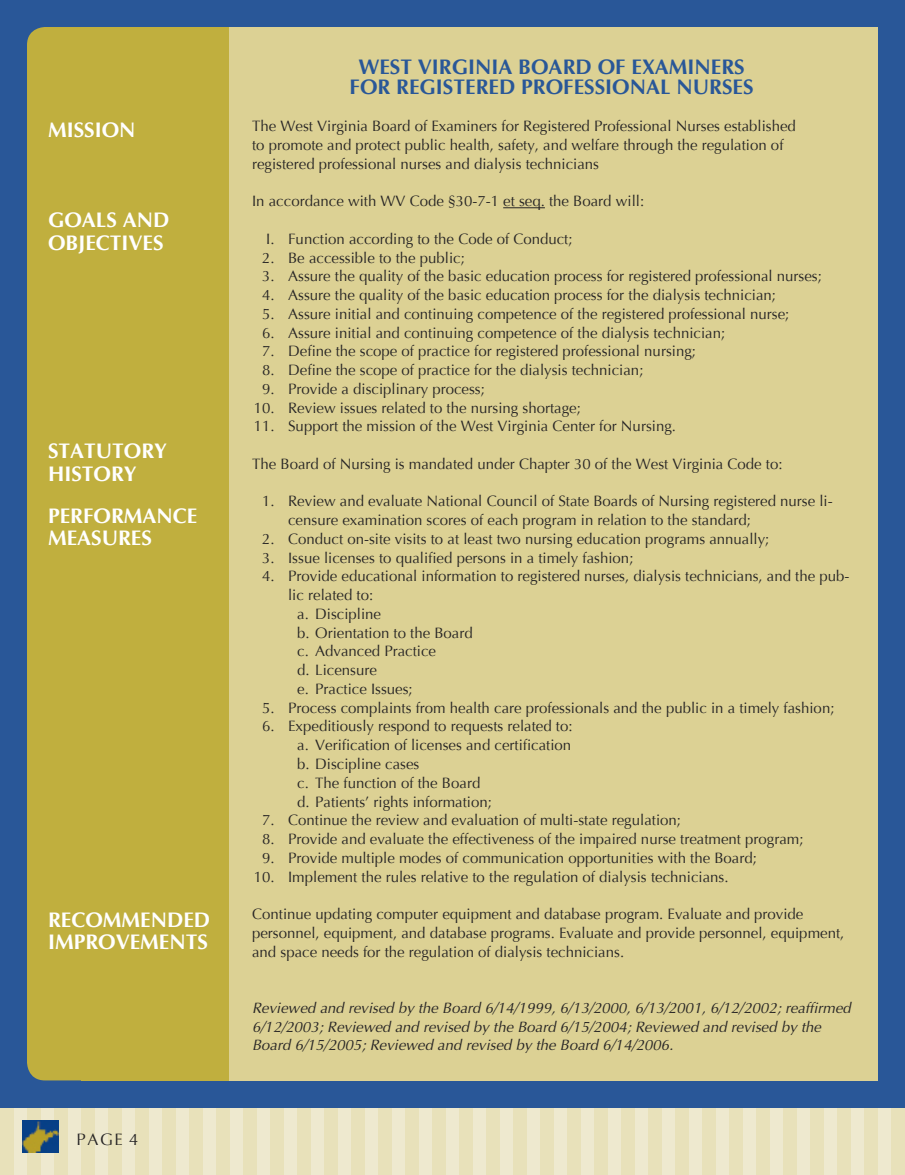
<style>
.page{position:relative;width:905px;height:1175px;background:#fff}
.page>*{position:absolute;margin:0;border:0;box-sizing:border-box;transform-origin:0 0}
.t1{font:700 21px/22.5px "Optima";color:#fff}
.t2{font:700 21px/19.5px "Optima";color:#295798;text-align:center}
.t3{font:16.5px "Optima";color:#272525}
.t4{font:15px/18.8px "Optima";color:#272525}
.t5{font:italic 15px/18.8px "Optima";color:#272525}
</style>
<div class="page">
<div style="left:878px;top:0;width:13px;height:1174px;background:#eee9cf"></div>
<div style="left:891px;top:0;width:13px;height:1174px;background:#e8e1ba"></div>
<div style="left:850px;top:0;width:14px;height:1174px;background:#eee9cf"></div>
<div style="left:864px;top:0;width:14px;height:1174px;background:#e8e1ba"></div>
<div style="left:824px;top:0;width:13px;height:1174px;background:#eee9cf"></div>
<div style="left:837px;top:0;width:13px;height:1174px;background:#e8e1ba"></div>
<div style="left:796px;top:0;width:14px;height:1174px;background:#eee9cf"></div>
<div style="left:810px;top:0;width:14px;height:1174px;background:#e8e1ba"></div>
<div style="left:770px;top:0;width:13px;height:1174px;background:#eee9cf"></div>
<div style="left:783px;top:0;width:13px;height:1174px;background:#e8e1ba"></div>
<div style="left:742px;top:0;width:14px;height:1174px;background:#eee9cf"></div>
<div style="left:756px;top:0;width:14px;height:1174px;background:#e8e1ba"></div>
<div style="left:716px;top:0;width:13px;height:1174px;background:#eee9cf"></div>
<div style="left:729px;top:0;width:13px;height:1174px;background:#e8e1ba"></div>
<div style="left:688px;top:0;width:14px;height:1174px;background:#eee9cf"></div>
<div style="left:702px;top:0;width:14px;height:1174px;background:#e8e1ba"></div>
<div style="left:662px;top:0;width:13px;height:1174px;background:#eee9cf"></div>
<div style="left:675px;top:0;width:13px;height:1174px;background:#e8e1ba"></div>
<div style="left:634px;top:0;width:14px;height:1174px;background:#eee9cf"></div>
<div style="left:648px;top:0;width:14px;height:1174px;background:#e8e1ba"></div>
<div style="left:608px;top:0;width:13px;height:1174px;background:#eee9cf"></div>
<div style="left:621px;top:0;width:13px;height:1174px;background:#e8e1ba"></div>
<div style="left:580px;top:0;width:14px;height:1174px;background:#eee9cf"></div>
<div style="left:594px;top:0;width:14px;height:1174px;background:#e8e1ba"></div>
<div style="left:554px;top:0;width:13px;height:1174px;background:#eee9cf"></div>
<div style="left:567px;top:0;width:13px;height:1174px;background:#e8e1ba"></div>
<div style="left:526px;top:0;width:14px;height:1174px;background:#eee9cf"></div>
<div style="left:540px;top:0;width:14px;height:1174px;background:#e8e1ba"></div>
<div style="left:500px;top:0;width:13px;height:1174px;background:#eee9cf"></div>
<div style="left:513px;top:0;width:13px;height:1174px;background:#e8e1ba"></div>
<div style="left:472px;top:0;width:14px;height:1174px;background:#eee9cf"></div>
<div style="left:486px;top:0;width:14px;height:1174px;background:#e8e1ba"></div>
<div style="left:446px;top:0;width:13px;height:1174px;background:#eee9cf"></div>
<div style="left:459px;top:0;width:13px;height:1174px;background:#e8e1ba"></div>
<div style="left:418px;top:0;width:14px;height:1174px;background:#eee9cf"></div>
<div style="left:432px;top:0;width:14px;height:1174px;background:#e8e1ba"></div>
<div style="left:392px;top:0;width:13px;height:1174px;background:#eee9cf"></div>
<div style="left:405px;top:0;width:13px;height:1174px;background:#e8e1ba"></div>
<div style="left:364px;top:0;width:14px;height:1174px;background:#eee9cf"></div>
<div style="left:378px;top:0;width:14px;height:1174px;background:#e8e1ba"></div>
<div style="left:338px;top:0;width:13px;height:1174px;background:#eee9cf"></div>
<div style="left:351px;top:0;width:13px;height:1174px;background:#e8e1ba"></div>
<div style="left:310px;top:0;width:14px;height:1174px;background:#eee9cf"></div>
<div style="left:324px;top:0;width:14px;height:1174px;background:#e8e1ba"></div>
<div style="left:284px;top:0;width:13px;height:1174px;background:#eee9cf"></div>
<div style="left:297px;top:0;width:13px;height:1174px;background:#e8e1ba"></div>
<div style="left:256px;top:0;width:14px;height:1174px;background:#eee9cf"></div>
<div style="left:270px;top:0;width:14px;height:1174px;background:#e8e1ba"></div>
<div style="left:230px;top:0;width:13px;height:1174px;background:#eee9cf"></div>
<div style="left:243px;top:0;width:13px;height:1174px;background:#e8e1ba"></div>
<div style="left:202px;top:0;width:14px;height:1174px;background:#eee9cf"></div>
<div style="left:216px;top:0;width:14px;height:1174px;background:#e8e1ba"></div>
<div style="left:176px;top:0;width:13px;height:1174px;background:#eee9cf"></div>
<div style="left:189px;top:0;width:13px;height:1174px;background:#e8e1ba"></div>
<div style="left:148px;top:0;width:14px;height:1174px;background:#eee9cf"></div>
<div style="left:162px;top:0;width:14px;height:1174px;background:#e8e1ba"></div>
<div style="left:122px;top:0;width:13px;height:1174px;background:#eee9cf"></div>
<div style="left:135px;top:0;width:13px;height:1174px;background:#e8e1ba"></div>
<div style="left:94px;top:0;width:14px;height:1174px;background:#eee9cf"></div>
<div style="left:108px;top:0;width:14px;height:1174px;background:#e8e1ba"></div>
<div style="left:68px;top:0;width:13px;height:1174px;background:#eee9cf"></div>
<div style="left:81px;top:0;width:13px;height:1174px;background:#e8e1ba"></div>
<div style="left:40px;top:0;width:14px;height:1174px;background:#eee9cf"></div>
<div style="left:54px;top:0;width:14px;height:1174px;background:#e8e1ba"></div>
<div style="left:14px;top:0;width:13px;height:1174px;background:#eee9cf"></div>
<div style="left:27px;top:0;width:13px;height:1174px;background:#e8e1ba"></div>
<div style="left:0;top:0;width:13px;height:1174px;background:#e8e1ba"></div>
<div style="left:0;top:0;width:904px;height:1107px;background:#295798"></div>
<img style="left:22px;top:1120px;width:36px;height:32px">
<div style="left:27px;top:27px;width:198px;height:1053px;background:#c0af3e;border-radius:18px"></div>
<div style="left:81px;top:27px;width:149px;height:1053px;background:#c0af3e"></div>
<div style="left:230px;top:27px;width:648px;height:1053px;background:#dcd194"></div>
<hr style="left:503px;top:207px;width:42px;height:1px;background:#272525">
<h1 class="t1" style="left:48px;top:119px;width:89px">MISSION</h1>
<h1 class="t1" style="left:48px;top:209px;width:123px">GOALS AND<br>OBJECTIVES</h1>
<h1 class="t1" style="left:48px;top:440px;width:121px">STATUTORY<br>HISTORY</h1>
<h1 class="t1" style="left:48px;top:505px;width:151px">PERFORMANCE<br>MEASURES</h1>
<h1 class="t1" style="left:48px;top:908px;width:164px">RECOMMENDED<br>IMPROVEMENTS</h1>
<p class="t3" style="left:76px;top:1129px;width:63px">PAGE 4</p>
<h1 class="t2" style="left:349px;top:58px;width:405px">WEST VIRGINIA BOARD OF EXAMINERS<br>FOR REGISTERED PROFESSIONAL NURSES</h1>
<p class="t4" style="left:252px;top:117px;width:545px">The West Virginia Board of Examiners for Registered Professional Nurses established to promote and protect public health, safety, and welfare through the regulation of registered professional nurses and dialysis technicians</p>
<p class="t4" style="left:252px;top:192px;width:393px">In accordance with WV Code §30-7-1 et seq. the Board will:</p>
<p class="t4" style="left:266px;top:229px;width:308px">I. Function according to the Code of Conduct;</p>
<p class="t4" style="left:262px;top:248px;width:204px">2. Be accessible to the public;</p>
<p class="t4" style="left:262px;top:267px;width:561px">3. Assure the quality of the basic education process for registered professional nurses;</p>
<p class="t4" style="left:262px;top:286px;width:515px">4. Assure the quality of the basic education process for the dialysis technician;</p>
<p class="t4" style="left:262px;top:304px;width:529px">5. Assure initial and continuing competence of the registered professional nurse;</p>
<p class="t4" style="left:262px;top:323px;width:464px">6. Assure initial and continuing competence of the dialysis technician;</p>
<p class="t4" style="left:262px;top:342px;width:435px">7. Define the scope of practice for registered professional nursing;</p>
<p class="t4" style="left:262px;top:361px;width:383px">8. Define the scope of practice for the dialysis technician;</p>
<p class="t4" style="left:262px;top:379px;width:224px">9. Provide a disciplinary process;</p>
<p class="t4" style="left:254px;top:398px;width:328px">10. Review issues related to the nursing shortage;</p>
<p class="t4" style="left:254px;top:417px;width:424px">11. Support the mission of the West Virginia Center for Nursing.</p>
<p class="t4" style="left:252px;top:454px;width:532px">The Board of Nursing is mandated under Chapter 30 of the West Virginia Code to:</p>
<p class="t4" style="left:288px;top:492px;width:546px;text-indent:-26px">1. Review and evaluate National Council of State Boards of Nursing registered nurse li&shy;censure examination scores of each program in relation to the standard;</p>
<p class="t4" style="left:262px;top:529px;width:509px">2. Conduct on-site visits to at least two nursing education programs annually;</p>
<p class="t4" style="left:262px;top:548px;width:373px">3. Issue licenses to qualified persons in a timely fashion;</p>
<p class="t4" style="left:262px;top:567px;width:589px">4. Provide educational information to registered nurses, dialysis technicians, and the pub-</p>
<p class="t4" style="left:288px;top:586px;width:87px">lic related to:</p>
<p class="t4" style="left:297px;top:604px;width:85px">a. Discipline</p>
<p class="t4" style="left:297px;top:623px;width:177px">b. Orientation to the Board</p>
<p class="t4" style="left:297px;top:642px;width:140px">c. Advanced Practice</p>
<p class="t4" style="left:297px;top:661px;width:81px">d. Licensure</p>
<p class="t4" style="left:297px;top:679px;width:117px">e. Practice Issues;</p>
<p class="t4" style="left:262px;top:698px;width:574px">5. Process complaints from health care professionals and the public in a timely fashion;</p>
<p class="t4" style="left:297px;top:717px;width:277px;text-indent:-35px">6. Expeditiously respond to requests related to: a. Verification of licenses and certification b. Discipline cases<br>c. The function of the Board<br>d. Patients’ rights information;</p>
<p class="t4" style="left:262px;top:811px;width:420px">7. Continue the review and evaluation of multi-state regulation;</p>
<p class="t4" style="left:262px;top:829px;width:543px">8. Provide and evaluate the effectiveness of the impaired nurse treatment program;</p>
<p class="t4" style="left:262px;top:848px;width:496px">9. Provide multiple modes of communication opportunities with the Board;</p>
<p class="t4" style="left:254px;top:867px;width:476px">10. Implement the rules relative to the regulation of dialysis technicians.</p>
<p class="t4" style="left:252px;top:904px;width:593px">Continue updating computer equipment and database program. Evaluate and provide personnel, equipment, and database programs. Evaluate and provide personnel, equipment, and space needs for the regulation of dialysis technicians.</p>
<p class="t5" style="left:252px;top:999px;width:600px">Reviewed and revised by the Board 6/14/1999, 6/13/2000, 6/13/2001, 6/12/2002; reaffirmed<br>6/12/2003; Reviewed and revised by the Board 6/15/2004; Reviewed and revised by the<br>Board 6/15/2005; Reviewed and revised by the Board 6/14/2006.</p>
</div>
